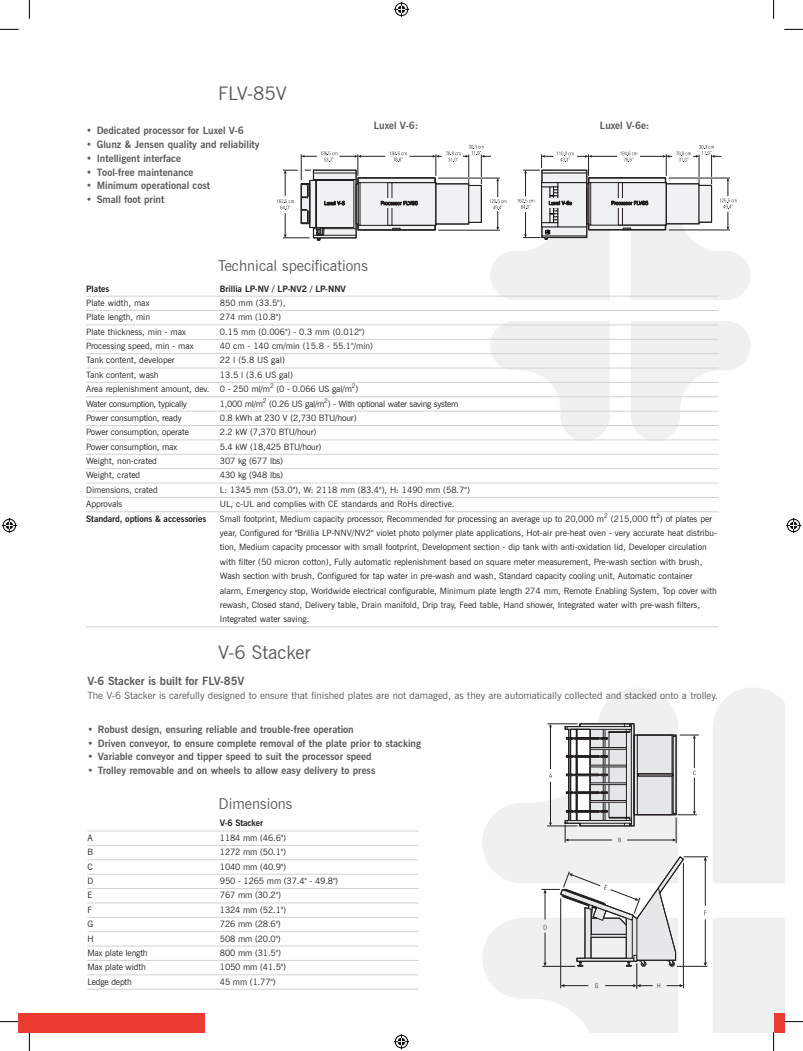
<style>
.page{position:relative;width:803px;height:1051px;background:#fff}
.page>*{position:absolute;margin:0;border:0;box-sizing:border-box;transform-origin:0 0}
.t1{font:18.75px "News Gothic BT";color:#5a5a5d}
.t2{font:15px "News Gothic BT";color:#5a5a5d}
.t3{font:700 11.25px "News Gothic BT";color:#5a5a5d}
.t4{font:700 10px "News Gothic BT";color:#5a5a5d}
.t5{font:10px "News Gothic BT";color:#5a5a5d}
.t6{font:8.75px/14.4px "News Gothic BT";color:#231f20}
.t7{font:700 8.75px "News Gothic BT";color:#231f20}
.t8{font:8.75px "News Gothic BT";letter-spacing:-.03em;color:#231f20}
</style>
<div class="page">
<img style="left:482px;top:688px;width:302px;height:344px">
<img style="left:491px;top:200px;width:260px;height:240px">
<div style="left:19px;top:1013px;width:186px;height:19px;background:#ee3b32"></div>
<div style="left:774px;top:1013px;width:10px;height:19px;background:#ee3b32"></div>
<hr style="left:86px;top:296px;width:633px;height:1px;background:#d1d2d4">
<hr style="left:86px;top:310px;width:633px;height:1px;background:#d1d2d4">
<hr style="left:86px;top:325px;width:633px;height:1px;background:#d1d2d4">
<hr style="left:86px;top:339px;width:633px;height:1px;background:#d1d2d4">
<hr style="left:86px;top:353px;width:633px;height:1px;background:#d1d2d4">
<hr style="left:86px;top:368px;width:633px;height:1px;background:#d1d2d4">
<hr style="left:86px;top:382px;width:633px;height:1px;background:#d1d2d4">
<hr style="left:86px;top:396px;width:633px;height:1px;background:#d1d2d4">
<hr style="left:86px;top:411px;width:633px;height:1px;background:#d1d2d4">
<hr style="left:86px;top:425px;width:633px;height:1px;background:#d1d2d4">
<hr style="left:86px;top:440px;width:633px;height:1px;background:#d1d2d4">
<hr style="left:86px;top:454px;width:633px;height:1px;background:#d1d2d4">
<hr style="left:86px;top:468px;width:633px;height:1px;background:#d1d2d4">
<hr style="left:86px;top:483px;width:633px;height:1px;background:#d1d2d4">
<hr style="left:86px;top:497px;width:633px;height:1px;background:#d1d2d4">
<hr style="left:86px;top:511px;width:633px;height:1px;background:#d1d2d4">
<hr style="left:86px;top:626px;width:633px;height:1px;background:#d1d2d4">
<svg style="left:277px;top:145px;width:229px;height:95px"></svg>
<svg style="left:517px;top:145px;width:220px;height:94px"></svg>
<hr style="left:87px;top:831px;width:331px;height:1px;background:#d1d2d4">
<hr style="left:87px;top:845px;width:331px;height:1px;background:#d1d2d4">
<hr style="left:87px;top:859px;width:331px;height:1px;background:#d1d2d4">
<hr style="left:87px;top:874px;width:331px;height:1px;background:#d1d2d4">
<hr style="left:87px;top:888px;width:331px;height:1px;background:#d1d2d4">
<hr style="left:87px;top:903px;width:331px;height:1px;background:#d1d2d4">
<hr style="left:87px;top:917px;width:331px;height:1px;background:#d1d2d4">
<hr style="left:87px;top:931px;width:331px;height:1px;background:#d1d2d4">
<hr style="left:87px;top:946px;width:331px;height:1px;background:#d1d2d4">
<hr style="left:87px;top:960px;width:331px;height:1px;background:#d1d2d4">
<hr style="left:87px;top:974px;width:331px;height:1px;background:#d1d2d4">
<hr style="left:87px;top:989px;width:331px;height:1px;background:#d1d2d4">
<hr style="left:547px;top:826px;width:31px;height:1px;background:#231f20">
<hr style="left:547px;top:724px;width:31px;height:1px;background:#231f20">
<hr style="left:550px;top:726px;width:1px;height:43px;background:#231f20">
<hr style="left:550px;top:782px;width:1px;height:42px;background:#231f20">
<svg style="left:549px;top:773px;width:3px;height:5px"></svg>
<svg style="left:565px;top:723px;width:134px;height:120px"></svg>
<svg style="left:541px;top:856px;width:167px;height:133px"></svg>
<svg style="left:0;top:29px;width:19px;height:1px"></svg>
<svg style="left:784px;top:29px;width:19px;height:1px"></svg>
<svg style="left:0;top:1021px;width:19px;height:1px"></svg>
<svg style="left:784px;top:1021px;width:19px;height:1px"></svg>
<svg style="left:29px;top:0;width:1px;height:19px"></svg>
<svg style="left:29px;top:1032px;width:1px;height:19px"></svg>
<svg style="left:773px;top:0;width:1px;height:19px"></svg>
<svg style="left:773px;top:1032px;width:1px;height:19px"></svg>
<svg style="left:394px;top:2px;width:15px;height:15px"></svg>
<svg style="left:394px;top:1034px;width:15px;height:15px"></svg>
<svg style="left:2px;top:518px;width:15px;height:15px"></svg>
<svg style="left:786px;top:518px;width:15px;height:15px"></svg>
<h1 class="t1" style="left:218px;top:82px;width:70px">FLV-85V</h1>
<p class="t4" style="left:86px;top:125px;width:159px">• Dedicated processor for Luxel V-6</p>
<p class="t4" style="left:86px;top:139px;width:175px">• Glunz &amp; Jensen quality and reliability</p>
<p class="t4" style="left:86px;top:152px;width:96px">• Intelligent interface</p>
<p class="t4" style="left:86px;top:166px;width:109px">• Tool-free maintenance</p>
<p class="t4" style="left:86px;top:180px;width:126px">• Minimum operational cost</p>
<p class="t4" style="left:86px;top:194px;width:80px">• Small foot print</p>
<p class="t4" style="left:374px;top:120px;width:46px">Luxel V-6:</p>
<p class="t4" style="left:600px;top:120px;width:51px">Luxel V-6e:</p>
<h2 class="t2" style="left:218px;top:256px;width:151px">Technical specifications</h2>
<p class="t7" style="left:86px;top:283px;width:25px">Plates</p>
<p class="t7" style="left:220px;top:283px;width:128px">Brillia LP-NV / LP-NV2 / LP-NNV</p>
<p class="t6" style="left:86px;top:296px;width:65px">Plate width, max</p>
<p class="t6" style="left:220px;top:296px;width:67px">850 mm (33.5"),</p>
<p class="t6" style="left:86px;top:310px;width:66px">Plate length, min</p>
<p class="t6" style="left:220px;top:310px;width:63px">274 mm (10.8")</p>
<p class="t6" style="left:86px;top:324px;width:102px">Plate thickness, min - max</p>
<p class="t6" style="left:220px;top:324px;width:146px">0.15 mm (0.006") - 0.3 mm (0.012")</p>
<p class="t6" style="left:86px;top:339px;width:109px">Processing speed, min - max</p>
<p class="t6" style="left:220px;top:339px;width:155px">40 cm - 140 cm/min (15.8 - 55.1"/min)</p>
<p class="t6" style="left:86px;top:353px;width:90px">Tank content, developer</p>
<p class="t6" style="left:220px;top:353px;width:67px">22 l (5.8 US gal)</p>
<p class="t6" style="left:86px;top:367px;width:74px">Tank content, wash</p>
<p class="t6" style="left:86px;top:367px;width:274px;text-indent:134px">13.5 l (3.6 US gal)<br>Area replenishment amount, dev. 0 - 250 ml/m<sup>2</sup> (0 - 0.066 US gal/m<sup>2</sup>)<br>Water consumption, typically</p>
<p class="t8" style="left:220px;top:398px;width:240px">1,000 ml/m<sup>2</sup> (0.26 US gal/m<sup>2</sup>) - With optional water saving system</p>
<p class="t6" style="left:86px;top:411px;width:97px">Power consumption, ready</p>
<p class="t6" style="left:220px;top:411px;width:138px">0.8 kWh at 230 V (2,730 BTU/hour)</p>
<p class="t6" style="left:86px;top:425px;width:104px">Power consumption, operate</p>
<p class="t6" style="left:220px;top:425px;width:98px">2.2 kW (7,370 BTU/hour)</p>
<p class="t6" style="left:86px;top:439px;width:93px">Power consumption, max</p>
<p class="t6" style="left:220px;top:439px;width:103px">5.4 kW (18,425 BTU/hour)</p>
<p class="t6" style="left:86px;top:454px;width:72px">Weight, non-crated</p>
<p class="t6" style="left:220px;top:454px;width:65px">307 kg (677 lbs)</p>
<p class="t6" style="left:86px;top:468px;width:56px">Weight, crated</p>
<p class="t6" style="left:220px;top:468px;width:65px">430 kg (948 lbs)</p>
<p class="t6" style="left:86px;top:482px;width:73px">Dimensions, crated</p>
<p class="t6" style="left:220px;top:482px;width:252px">L: 1345 mm (53.0"), W: 2118 mm (83.4"), H: 1490 mm (58.7")</p>
<p class="t6" style="left:86px;top:497px;width:38px">Approvals</p>
<p class="t6" style="left:220px;top:497px;width:236px">UL, c-UL and complies with CE standards and RoHs directive.</p>
<p class="t7" style="left:86px;top:513px;width:122px">Standard, options &amp; accessories</p>
<p class="t6" style="left:220px;top:511px;width:499px">Small footprint, Medium capacity processor, Recommended for processing an average up to 20,000 m<sup>2</sup> (215,000 ft<sup>2</sup>) of plates per year, Configured for "Brillia LP-NNV/NV2" violet photo polymer plate applications, Hot-air pre-heat oven - very accurate heat distribu&shy;tion, Medium capacity processor with small footprint, Development section - dip tank with anti-oxidation lid, Developer circulation with filter (50 micron cotton), Fully automatic replenishment based on square meter measurement, Pre-wash section with brush, Wash section with brush, Configured for tap water in pre-wash and wash, Standard capacity cooling unit, Automatic container alarm, Emergency stop, Worldwide electrical configurable, Minimum plate length 274 mm, Remote Enabling System, Top cover with rewash, Closed stand, Delivery table, Drain manifold, Drip tray, Feed table, Hand shower, Integrated water with pre-wash filters, Integrated water saving.</p>
<h1 class="t1" style="left:218px;top:641px;width:94px">V-6 Stacker</h1>
<p class="t3" style="left:87px;top:675px;width:159px">V-6 Stacker is built for FLV-85V</p>
<p class="t5" style="left:87px;top:690px;width:632px">The V-6 Stacker is carefully designed to ensure that finished plates are not damaged, as they are automatically collected and stacked onto a trolley.</p>
<p class="t4" style="left:87px;top:723px;width:268px">• Robust design, ensuring reliable and trouble-free operation</p>
<p class="t4" style="left:87px;top:737px;width:335px">• Driven conveyor, to ensure complete removal of the plate prior to stacking</p>
<p class="t4" style="left:87px;top:751px;width:286px">• Variable conveyor and tipper speed to suit the processor speed</p>
<p class="t4" style="left:87px;top:765px;width:290px">• Trolley removable and on wheels to allow easy delivery to press</p>
<h2 class="t2" style="left:219px;top:795px;width:75px">Dimensions</h2>
<p class="t7" style="left:220px;top:818px;width:45px">V-6 Stacker</p>
<p class="t6" style="left:87px;top:830px;width:7px">A</p>
<p class="t6" style="left:220px;top:830px;width:68px">1184 mm (46.6")</p>
<p class="t6" style="left:87px;top:845px;width:7px">B</p>
<p class="t6" style="left:220px;top:845px;width:68px">1272 mm (50.1")</p>
<p class="t6" style="left:87px;top:859px;width:7px">C</p>
<p class="t6" style="left:220px;top:859px;width:68px">1040 mm (40.9")</p>
<p class="t6" style="left:87px;top:874px;width:7px">D</p>
<p class="t6" style="left:220px;top:874px;width:120px">950 - 1265 mm (37.4" - 49.8")</p>
<p class="t6" style="left:87px;top:888px;width:6px">E</p>
<p class="t6" style="left:220px;top:888px;width:63px">767 mm (30.2")</p>
<p class="t6" style="left:87px;top:902px;width:6px">F</p>
<p class="t6" style="left:220px;top:902px;width:68px">1324 mm (52.1")</p>
<p class="t6" style="left:87px;top:917px;width:7px">G</p>
<p class="t6" style="left:220px;top:917px;width:62px">726 mm (28.6")</p>
<p class="t6" style="left:87px;top:931px;width:8px">H</p>
<p class="t6" style="left:220px;top:931px;width:62px">508 mm (20.0")</p>
<p class="t6" style="left:87px;top:945px;width:62px">Max plate length</p>
<p class="t6" style="left:220px;top:945px;width:63px">800 mm (31.5")</p>
<p class="t6" style="left:87px;top:960px;width:60px">Max plate width</p>
<p class="t6" style="left:220px;top:960px;width:68px">1050 mm (41.5")</p>
<p class="t6" style="left:87px;top:974px;width:46px">Ledge depth</p>
<p class="t6" style="left:220px;top:974px;width:57px">45 mm (1.77")</p>
</div>
